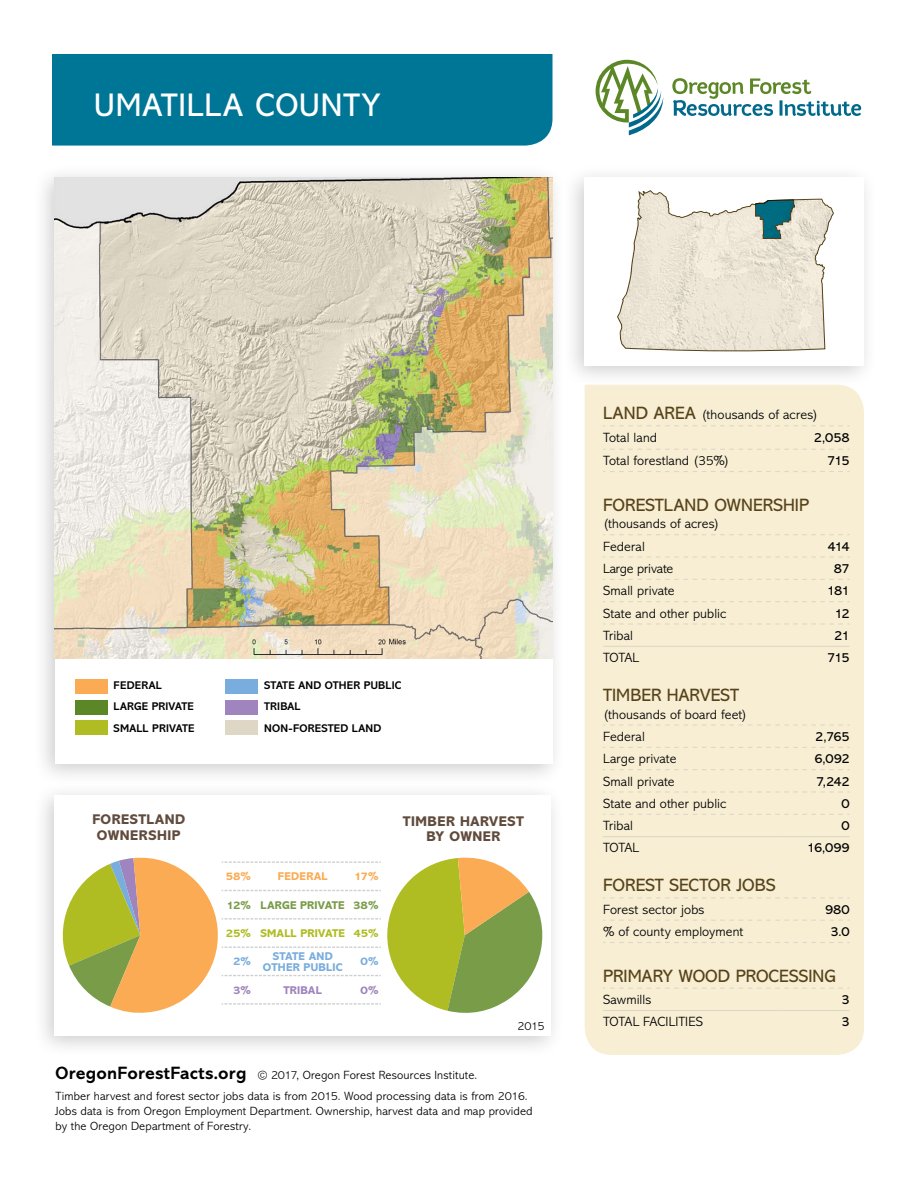
<style>
.page{position:relative;width:918px;height:1188px;background:#fff}
.page>*{position:absolute;margin:0;border:0;box-sizing:border-box;transform-origin:0 0}
.t1{font:33px "Abadi MT Std";letter-spacing:.03em;color:#fff}
.t2{font:18px "Abadi MT Std";letter-spacing:.005em;color:#574319}
.t3{font:800 14.1px/15.6px "Abadi MT Std";letter-spacing:.035em;color:#604b3c;text-align:center}
.t4{font:300 13.5px/22.4px "Abadi MT Std";letter-spacing:.01em;color:#000}
.t5{font:13.5px "Abadi MT Std";letter-spacing:-.05em;color:#000}
.t6{font:300 13.5px "Abadi MT Std";letter-spacing:-.01em;color:#000}
.t7{font:300 12px/20.4px "Abadi MT Std";letter-spacing:.015em;color:#000}
.t8{font:800 11.4px/11.4px "Abadi MT Std";letter-spacing:.01em;color:#79addd;text-align:center}
.t9{font:800 11.4px "Abadi MT Std";letter-spacing:.01em;color:#799c49}
.t10{font:800 11.4px "Abadi MT Std";letter-spacing:.01em;color:#afbc22}
.t11{font:800 11.4px "Abadi MT Std";letter-spacing:.02em;color:#faab54}
.t12{font:800 11.4px "Abadi MT Std";letter-spacing:.01em;color:#9f84bd}
.t13{font:700 11.25px/21.8px "Abadi MT Std";letter-spacing:.015em;color:#000}
.s1{font-weight:700;font-size:18px}
.s2{font-weight:400;font-size:18px;color:#574319}
</style>
<div class="page">
<div style="left:561px;top:163px;width:317px;height:226px;background:#000;opacity:.2"></div>
<div style="left:585px;top:177px;width:279px;height:188px;background:#fff"></div>
<div style="left:585px;top:385px;width:279px;height:670px;background:#f7eed4"></div>
<div style="left:32px;top:163px;width:534px;height:624px;background:#000;opacity:.2"></div>
<div style="left:55px;top:177px;width:498px;height:587px;background:#fff"></div>
<div style="left:52px;top:54px;width:501px;height:92px;background:#007697"></div>
<svg style="left:672px;top:78px;width:189px;height:38px"></svg>
<svg style="left:596px;top:60px;width:67px;height:75px"></svg>
<img style="left:54px;top:177px;width:499px;height:482px">
<div style="left:32px;top:781px;width:532px;height:277px;background:#000;opacity:.2"></div>
<div style="left:55px;top:795px;width:496px;height:240px;background:#fff"></div>
<svg style="left:387px;top:858px;width:155px;height:155px"></svg>
<svg style="left:63px;top:858px;width:318px;height:155px"></svg>
<div style="left:76px;top:700px;width:32px;height:14px;background:#5c8727"></div>
<div style="left:76px;top:679px;width:32px;height:15px;background:#faab54"></div>
<div style="left:76px;top:720px;width:32px;height:15px;background:#afbc22"></div>
<div style="left:225px;top:679px;width:32px;height:15px;background:#79addd"></div>
<div style="left:225px;top:700px;width:32px;height:14px;background:#9f84bd"></div>
<div style="left:225px;top:720px;width:32px;height:15px;background:#dfd7c6"></div>
<svg style="left:603px;top:425px;width:247px;height:1px"></svg>
<svg style="left:603px;top:449px;width:247px;height:1px"></svg>
<svg style="left:603px;top:471px;width:247px;height:1px"></svg>
<svg style="left:603px;top:534px;width:247px;height:1px"></svg>
<svg style="left:603px;top:556px;width:247px;height:2px"></svg>
<svg style="left:603px;top:579px;width:247px;height:1px"></svg>
<svg style="left:603px;top:601px;width:247px;height:1px"></svg>
<svg style="left:603px;top:623px;width:247px;height:2px"></svg>
<svg style="left:603px;top:747px;width:247px;height:1px"></svg>
<svg style="left:603px;top:769px;width:247px;height:1px"></svg>
<svg style="left:603px;top:791px;width:247px;height:2px"></svg>
<svg style="left:603px;top:814px;width:247px;height:1px"></svg>
<svg style="left:603px;top:897px;width:247px;height:1px"></svg>
<svg style="left:603px;top:920px;width:247px;height:1px"></svg>
<svg style="left:603px;top:942px;width:247px;height:1px"></svg>
<svg style="left:603px;top:988px;width:247px;height:1px"></svg>
<hr style="left:603px;top:646px;width:175px;height:1px;background:#dfd7c6">
<hr style="left:778px;top:646px;width:72px;height:1px;background:#dfd7c6">
<hr style="left:603px;top:836px;width:175px;height:1px;background:#dfd7c6">
<hr style="left:778px;top:836px;width:72px;height:1px;background:#dfd7c6">
<hr style="left:603px;top:1010px;width:175px;height:1px;background:#dfd7c6">
<hr style="left:778px;top:1010px;width:72px;height:1px;background:#dfd7c6">
<svg style="left:603px;top:724px;width:247px;height:2px"></svg>
<svg style="left:617px;top:190px;width:217px;height:161px"></svg>
<h1 class="t1" style="left:94px;top:86px;width:287px">UMATILLA COUNTY</h1>
<p class="t13" style="left:114px;top:674px;width:83px">FEDERAL<br>LARGE PRIVATE<br>SMALL PRIVATE</p>
<p class="t13" style="left:264px;top:674px;width:139px">STATE AND OTHER PUBLIC<br>TRIBAL<br>NON-FORESTED LAND</p>
<p class="t3" style="left:92px;top:812px;width:94px">FORESTLAND<br>OWNERSHIP</p>
<p class="t3" style="left:403px;top:814px;width:122px">TIMBER HARVEST<br>BY OWNER</p>
<p class="t11" style="left:226px;top:870px;width:27px">58%</p>
<p class="t9" style="left:227px;top:898px;width:26px">12%</p>
<p class="t10" style="left:226px;top:927px;width:26px">25%</p>
<p class="t8" style="left:233px;top:956px;width:19px">2%</p>
<p class="t12" style="left:233px;top:983px;width:19px">3%</p>
<p class="t11" style="left:278px;top:870px;width:51px">FEDERAL</p>
<p class="t9" style="left:261px;top:898px;width:86px">LARGE PRIVATE</p>
<p class="t10" style="left:260px;top:927px;width:86px">SMALL PRIVATE</p>
<p class="t8" style="left:263px;top:950px;width:81px">STATE AND<br>OTHER PUBLIC</p>
<p class="t12" style="left:283px;top:983px;width:40px">TRIBAL</p>
<p class="t11" style="left:354px;top:870px;width:26px">17%</p>
<p class="t9" style="left:353px;top:898px;width:27px">38%</p>
<p class="t10" style="left:353px;top:927px;width:26px">45%</p>
<p class="t8" style="left:360px;top:956px;width:19px">0%</p>
<p class="t12" style="left:360px;top:983px;width:19px">0%</p>
<p class="t7" style="left:518px;top:1016px;width:28px">2015</p>
<p class="t7" style="left:55px;top:1065px;width:474px"><span class="s1">OregonForestFacts.org</span> © 2017, Oregon Forest Resources Institute.<br>Timber harvest and forest sector jobs data is from 2015. Wood processing data is from 2016.</p>
<p class="t7" style="left:55px;top:1103px;width:479px;line-height:15px">Jobs data is from Oregon Employment Department. Ownership, harvest data and map provided by the Oregon Department of Forestry.</p>
<p class="t4" style="left:603px;top:404px;width:217px;line-height:22.8px"><span class="s2">LAND AREA</span> (thousands of acres)<br>Total land</p>
<p class="t5" style="left:814px;top:430px;width:37px">2,058</p>
<p class="t4" style="left:603px;top:450px;width:128px">Total forestland (35%)</p>
<p class="t5" style="left:827px;top:453px;width:24px">715</p>
<h2 class="t2" style="left:603px;top:495px;width:208px">FORESTLAND OWNERSHIP</h2>
<p class="t4" style="left:603px;top:513px;width:118px">(thousands of acres)<br>Federal</p>
<p class="t5" style="left:827px;top:539px;width:24px">414</p>
<p class="t6" style="left:603px;top:561px;width:72px">Large private</p>
<p class="t5" style="left:834px;top:561px;width:17px">87</p>
<p class="t4" style="left:603px;top:580px;width:73px">Small private</p>
<p class="t5" style="left:827px;top:583px;width:24px">181</p>
<p class="t4" style="left:603px;top:602px;width:125px">State and other public</p>
<p class="t5" style="left:834px;top:606px;width:17px">12</p>
<p class="t4" style="left:603px;top:624px;width:31px">Tribal</p>
<p class="t5" style="left:834px;top:628px;width:17px">21</p>
<p class="t4" style="left:603px;top:647px;width:38px">TOTAL</p>
<p class="t5" style="left:827px;top:650px;width:24px">715</p>
<h2 class="t2" style="left:603px;top:685px;width:138px">TIMBER HARVEST</h2>
<p class="t4" style="left:603px;top:703px;width:146px">(thousands of board feet)<br>Federal</p>
<p class="t5" style="left:815px;top:729px;width:36px">2,765</p>
<p class="t4" style="left:603px;top:748px;width:75px">Large private</p>
<p class="t5" style="left:814px;top:751px;width:37px">6,092</p>
<p class="t4" style="left:603px;top:770px;width:73px">Small private</p>
<p class="t5" style="left:816px;top:774px;width:35px">7,242</p>
<p class="t4" style="left:603px;top:792px;width:125px">State and other public</p>
<p class="t5" style="left:841px;top:796px;width:10px">0</p>
<p class="t4" style="left:603px;top:815px;width:31px">Tribal</p>
<p class="t5" style="left:841px;top:818px;width:10px">0</p>
<p class="t4" style="left:603px;top:837px;width:38px">TOTAL</p>
<p class="t5" style="left:807px;top:840px;width:44px">16,099</p>
<h2 class="t2" style="left:603px;top:875px;width:174px">FOREST SECTOR JOBS</h2>
<p class="t4" style="left:603px;top:898px;width:103px">Forest sector jobs</p>
<p class="t5" style="left:825px;top:902px;width:26px">980</p>
<p class="t4" style="left:603px;top:921px;width:142px">% of county employment</p>
<p class="t5" style="left:830px;top:924px;width:21px">3.0</p>
<h2 class="t2" style="left:603px;top:966px;width:234px">PRIMARY WOOD PROCESSING</h2>
<p class="t4" style="left:603px;top:989px;width:50px">Sawmills</p>
<p class="t5" style="left:841px;top:992px;width:10px">3</p>
<p class="t4" style="left:603px;top:1011px;width:101px">TOTAL FACILITIES</p>
<p class="t5" style="left:841px;top:1014px;width:10px">3</p>
</div>
